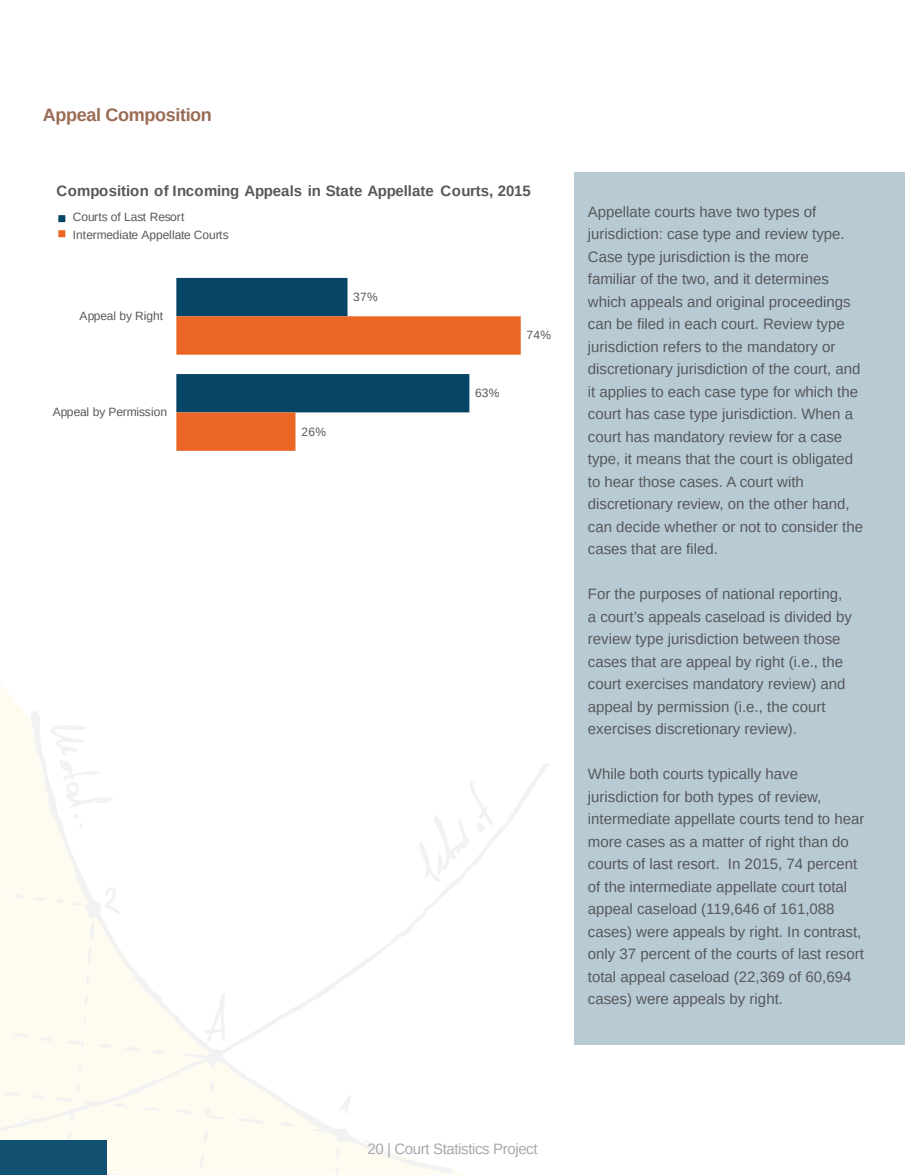
<style>
.page{position:relative;width:905px;height:1175px;background:#fff}
.page>*{position:absolute;margin:0;border:0;box-sizing:border-box;transform-origin:0 0}
.bodycopy{font:700 18px "Arimo";letter-spacing:-.02em;color:#996b54}
.bodycopy-2{font:15px/22.5px "Arimo";color:#57585a}
.t1{font:700 15px "Arimo";letter-spacing:-.005em;color:#58585b}
.Header_Master_page{font:15px "Arimo";letter-spacing:-.025em;color:#a8a9ad}
.t2{font:12px/17.7px "Arimo";color:#58585b}
</style>
<div class="page">
<svg style="left:0;top:710px;width:549px;height:464px"></svg>
<div style="left:575px;top:172px;width:329px;height:872px;background:#b8cbd5"></div>
<div style="left:176px;top:278px;width:172px;height:38px;background:#064566"></div>
<svg style="left:176px;top:316px;width:344px;height:135px"></svg>
<div style="left:58px;top:214px;width:8px;height:9px;background:#064566"></div>
<div style="left:57px;top:214px;width:10px;height:10px;border:2px solid #fff"></div>
<div style="left:58px;top:229px;width:8px;height:9px;background:#eb6624"></div>
<div style="left:57px;top:229px;width:10px;height:10px;border:2px solid #fff"></div>
<div style="left:0;top:1140px;width:106px;height:34px;background:#135173"></div>
<p class="bodycopy" style="left:43px;top:103px;width:170px">Appeal Composition</p>
<p class="t1" style="left:57px;top:180px;width:476px">Composition of Incoming Appeals in State Appellate Courts, 2015</p>
<p class="t2" style="left:73px;top:208px;width:157px">Courts of Last Resort<br>Intermediate Appellate Courts</p>
<p class="bodycopy-2" style="left:588px;top:200px;width:277px">Appellate courts have two types of jurisdiction: case type and review type.<br>Case type jurisdiction is the more<br>familiar of the two, and it determines which appeals and original proceedings can be filed in each court. Review type jurisdiction refers to the mandatory or discretionary jurisdiction of the court, and it applies to each case type for which the court has case type jurisdiction. When a court has mandatory review for a case type, it means that the court is obligated to hear those cases. A court with discretionary review, on the other hand, can decide whether or not to consider the cases that are filed.</p>
<p class="bodycopy-2" style="left:588px;top:583px;width:266px">For the purposes of national reporting, a court’s appeals caseload is divided by review type jurisdiction between those cases that are appeal by right (i.e., the court exercises mandatory review) and appeal by permission (i.e., the court exercises discretionary review).</p>
<p class="bodycopy-2" style="left:588px;top:763px;width:278px">While both courts typically have jurisdiction for both types of review, intermediate appellate courts tend to hear more cases as a matter of right than do courts of last resort. In 2015, 74 percent of the intermediate appellate court total appeal caseload (119,646 of 161,088 cases) were appeals by right. In contrast, only 37 percent of the courts of last resort total appeal caseload (22,369 of 60,694 cases) were appeals by right.</p>
<p class="t2" style="left:353px;top:288px;width:26px">37%</p>
<p class="t2" style="left:80px;top:307px;width:85px">Appeal by Right</p>
<p class="t2" style="left:526px;top:326px;width:26px">74%</p>
<p class="t2" style="left:475px;top:384px;width:26px">63%</p>
<p class="t2" style="left:53px;top:403px;width:116px">Appeal by Permission</p>
<p class="t2" style="left:301px;top:423px;width:26px">26%</p>
<p class="Header_Master_page" style="left:367px;top:1138px;width:172px">20 | Court Statistics Project</p>
</div>
